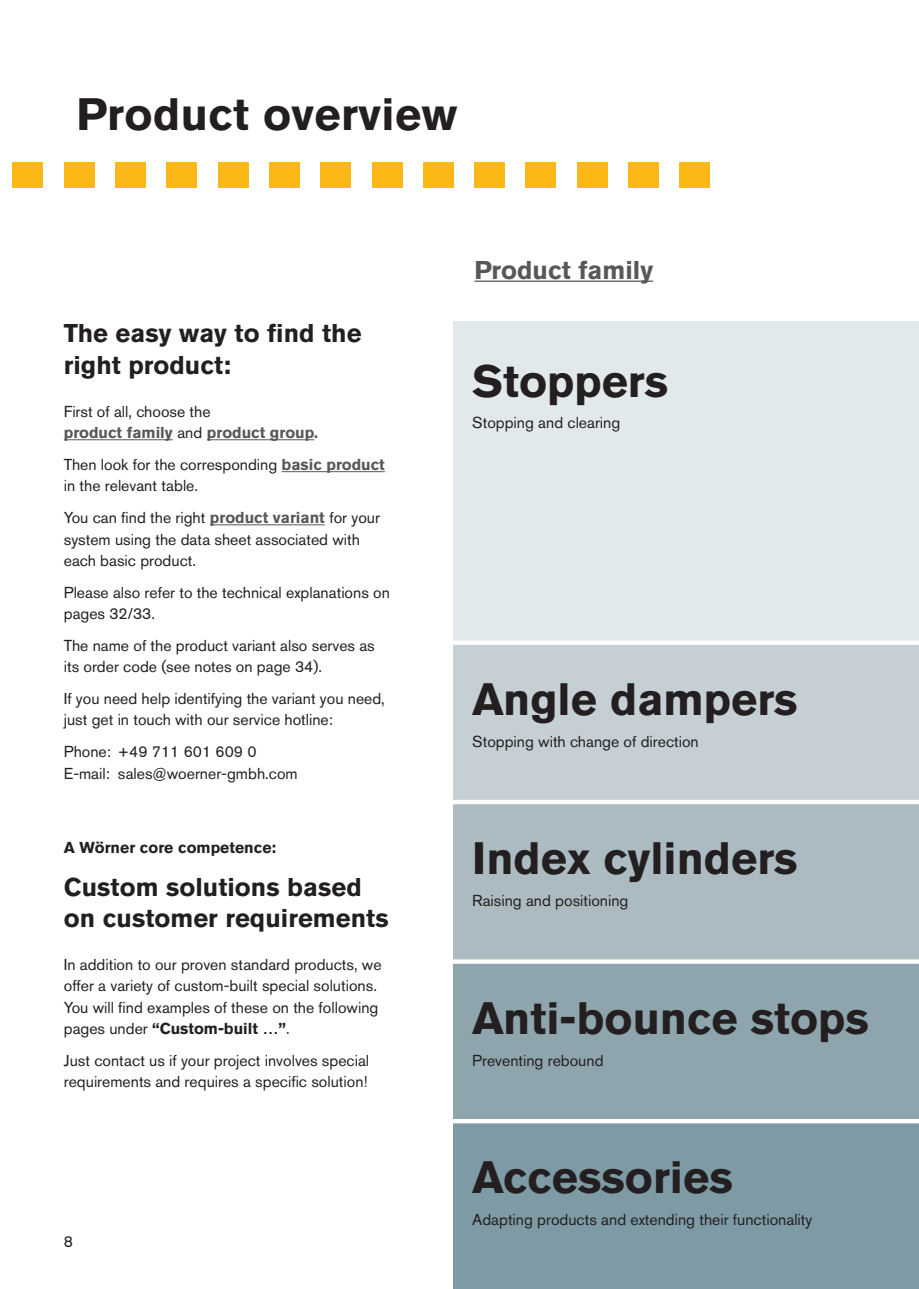
<style>
.page{position:relative;width:919px;height:1289px;background:#fff}
.page>*{position:absolute;margin:0;border:0;box-sizing:border-box;transform-origin:0 0}
.t1{font:700 45px "Akzidenz Grotesk BE";color:#231f20}
.t2{font:700 25.5px/32px "Akzidenz Grotesk BE";color:#231f20}
.t3{font:700 25.5px "Akzidenz Grotesk BE";color:#57585a}
.t4{font:15.75px/21.3px "Akzidenz Grotesk BE";color:#231f20}
.t5{font:700 15.75px/21.3px "Akzidenz Grotesk BE";color:#57585a}
.t6{font:700 15.75px "Akzidenz Grotesk BE";color:#231f20}
.s1{font-weight:400;color:#231f20}
.s2{font-weight:700;color:#57585a}
.s3{font-weight:700}
</style>
<div class="page">
<div style="left:453px;top:321px;width:465px;height:319px;background:#e2e9ea"></div>
<div style="left:453px;top:640px;width:465px;height:159px;background:#c5cfd4"></div>
<div style="left:453px;top:799px;width:465px;height:160px;background:#abbbc1"></div>
<div style="left:453px;top:959px;width:465px;height:159px;background:#8fa5ad"></div>
<div style="left:453px;top:1118px;width:465px;height:170px;background:#7e9aa4"></div>
<svg style="left:453px;top:640px;width:465px;height:4px;background:#fafbfb"></svg>
<div style="left:446px;top:1118px;width:472px;height:5px;background:#fff"></div>
<div style="left:446px;top:799px;width:472px;height:5px;background:#fff"></div>
<svg style="left:453px;top:959px;width:465px;height:4px;background:#f6f8f8"></svg>
<div style="left:64px;top:162px;width:30px;height:25px;background:#fcb814"></div>
<div style="left:115px;top:162px;width:30px;height:25px;background:#fcb814"></div>
<div style="left:167px;top:162px;width:30px;height:25px;background:#fcb814"></div>
<div style="left:218px;top:162px;width:30px;height:25px;background:#fcb814"></div>
<div style="left:269px;top:162px;width:30px;height:25px;background:#fcb814"></div>
<div style="left:320px;top:162px;width:31px;height:25px;background:#fcb814"></div>
<div style="left:372px;top:162px;width:30px;height:25px;background:#fcb814"></div>
<div style="left:423px;top:162px;width:30px;height:25px;background:#fcb814"></div>
<div style="left:474px;top:162px;width:30px;height:25px;background:#fcb814"></div>
<div style="left:526px;top:162px;width:30px;height:25px;background:#fcb814"></div>
<div style="left:577px;top:162px;width:30px;height:25px;background:#fcb814"></div>
<div style="left:628px;top:162px;width:30px;height:25px;background:#fcb814"></div>
<div style="left:679px;top:162px;width:31px;height:25px;background:#fcb814"></div>
<div style="left:13px;top:162px;width:30px;height:25px;background:#fcb814"></div>
<hr style="left:474px;top:280px;width:179px;height:2px;background:#57585a">
<hr style="left:64px;top:439px;width:109px;height:1px;background:#57585a">
<hr style="left:207px;top:439px;width:107px;height:1px;background:#57585a">
<hr style="left:281px;top:471px;width:104px;height:1px;background:#57585a">
<hr style="left:210px;top:524px;width:115px;height:1px;background:#57585a">
<h1 class="t1" style="left:77px;top:88px;width:382px">Product overview</h1>
<h2 class="t2" style="left:64px;top:317px;width:299px">The easy way to find the right product:</h2>
<p class="t5" style="left:64px;top:401px;width:256px"><span class="s1">First of all, choose the<br></span>product family <span class="s1">and</span> product group.</p>
<p class="t4" style="left:64px;top:454px;width:322px">Then look for the corresponding <span class="s2">basic product </span>in the relevant table.</p>
<p class="t4" style="left:64px;top:507px;width:318px">You can find the right <span class="s2">product variant</span> for your system using the data sheet associated with each basic product.</p>
<p class="t4" style="left:64px;top:581px;width:327px">Please also refer to the technical explanations on pages 32/33.</p>
<p class="t4" style="left:64px;top:634px;width:312px">The name of the product variant also serves as its order code (see notes on page 34).</p>
<p class="t4" style="left:64px;top:688px;width:322px">If you need help identifying the variant you need, just get in touch with our service hotline:</p>
<p class="t4" style="left:64px;top:741px;width:235px">Phone: +49 711 601 609 0<br>E-mail: sales@woerner-gmbh.com</p>
<p class="t6" style="left:64px;top:838px;width:214px">A Wörner core competence:</p>
<h2 class="t2" style="left:64px;top:870px;width:326px">Custom solutions based on customer requirements</h2>
<p class="t4" style="left:64px;top:953px;width:319px">In addition to our proven standard products, we offer a variety of custom-built special solutions.<br>You will find examples of these on the following pages under <span class="s3">“Custom-built …”</span>.</p>
<p class="t4" style="left:64px;top:1049px;width:307px">Just contact us if your project involves special requirements and requires a specific solution!</p>
<p class="t4" style="left:64px;top:1230px;width:11px">8</p>
<h2 class="t3" style="left:474px;top:255px;width:180px">Product family</h2>
<h1 class="t1" style="left:472px;top:355px;width:197px">Stoppers</h1>
<p class="t4" style="left:472px;top:411px;width:149px">Stopping and clearing</p>
<h1 class="t1" style="left:472px;top:673px;width:327px">Angle dampers</h1>
<p class="t4" style="left:472px;top:730px;width:228px">Stopping with change of direction</p>
<h1 class="t1" style="left:472px;top:832px;width:327px">Index cylinders</h1>
<p class="t4" style="left:472px;top:889px;width:158px">Raising and positioning</p>
<h1 class="t1" style="left:472px;top:992px;width:398px">Anti-bounce stops</h1>
<p class="t4" style="left:472px;top:1049px;width:133px">Preventing rebound</p>
<h1 class="t1" style="left:472px;top:1151px;width:262px">Accessories</h1>
<p class="t4" style="left:472px;top:1208px;width:341px">Adapting products and extending their functionality</p>
</div>
